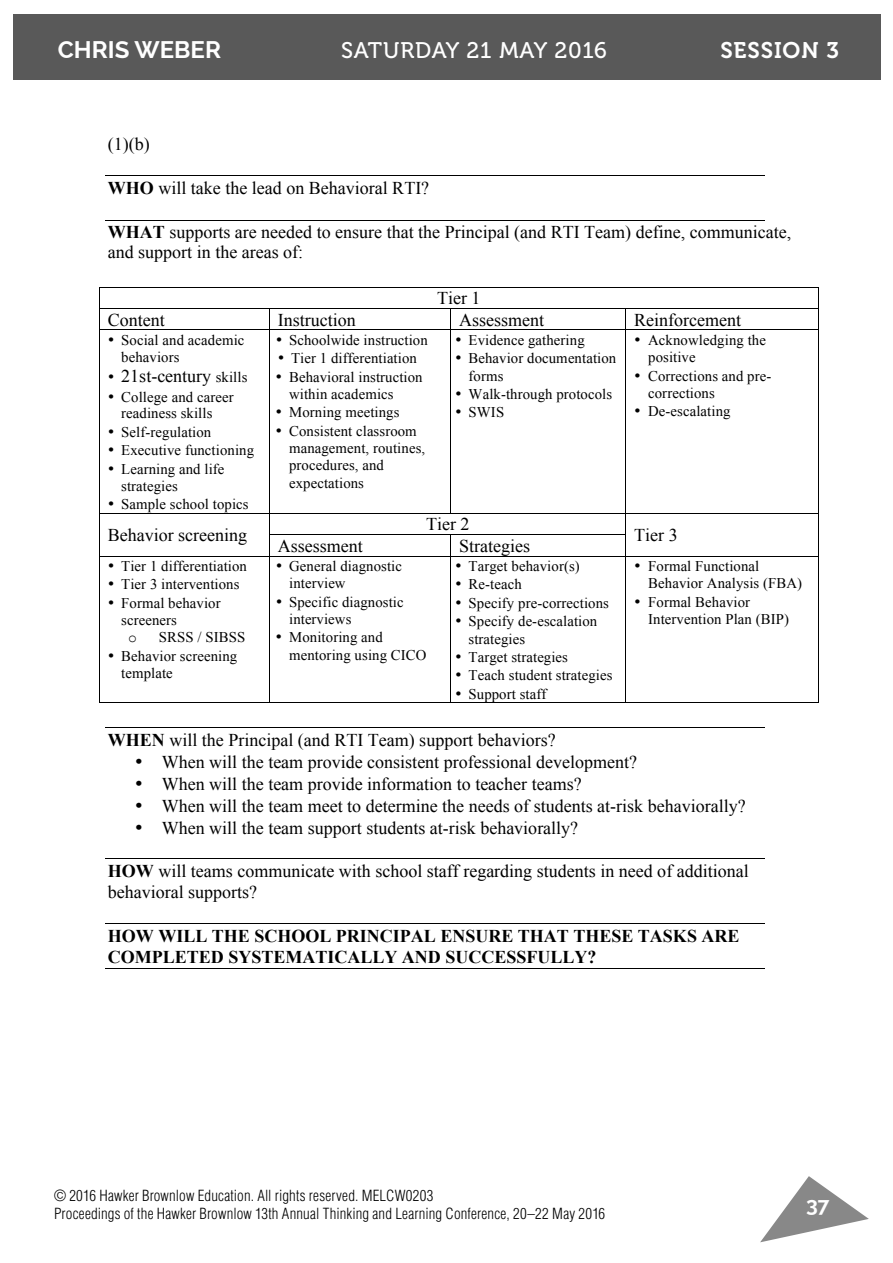
<style>
.page{position:relative;width:893px;height:1263px;background:#fff}
.page>*{position:absolute;margin:0;border:0;box-sizing:border-box;transform-origin:0 0}
.t1{font:700 24px "Raleway";color:#fff}
.t2{font:22.5px "Museo 500";letter-spacing:.04em;color:#fff}
.t3{font:22.5px "Museo 700";letter-spacing:.04em;color:#fff}
.t4{font:700 21px "Raleway";color:#fff}
.t5{font:18px/20.5px "Times New Roman";color:#000}
.t6{font:700 18px/20.9px "Times New Roman";color:#000}
.t7{font:300 condensed 15px/18px "Helvetica LT Std";letter-spacing:.01em;color:#000}
.t8{font:14.7px/17.2px "Times New Roman";letter-spacing:.005em;color:#000}
.t9{font:14.7px "Courier New";color:#000}
.s1{font-weight:700}
.s2{font-size:14.7px}
</style>
<div class="page">
<div style="left:13px;top:14px;width:867px;height:65px;background:#595959"></div>
<svg style="left:760px;top:1176px;width:109px;height:66px"></svg>
<hr style="left:106px;top:175px;width:659px;height:1px;background:#000">
<hr style="left:106px;top:220px;width:659px;height:1px;background:#000">
<hr style="left:99px;top:287px;width:719px;height:1px;background:#000">
<hr style="left:99px;top:308px;width:719px;height:1px;background:#000">
<svg style="left:99px;top:288px;width:1px;height:41px"></svg>
<svg style="left:269px;top:309px;width:1px;height:20px"></svg>
<svg style="left:818px;top:287px;width:1px;height:42px"></svg>
<hr style="left:99px;top:329px;width:719px;height:1px;background:#000">
<hr style="left:99px;top:330px;width:1px;height:183px;background:#000">
<hr style="left:269px;top:330px;width:1px;height:183px;background:#000">
<hr style="left:451px;top:330px;width:1px;height:183px;background:#000">
<hr style="left:626px;top:330px;width:1px;height:183px;background:#000">
<hr style="left:818px;top:330px;width:1px;height:183px;background:#000">
<hr style="left:99px;top:513px;width:719px;height:1px;background:#000">
<hr style="left:269px;top:534px;width:357px;height:1px;background:#000">
<svg style="left:99px;top:514px;width:1px;height:42px"></svg>
<svg style="left:269px;top:514px;width:1px;height:42px"></svg>
<svg style="left:818px;top:513px;width:1px;height:43px"></svg>
<hr style="left:99px;top:556px;width:719px;height:1px;background:#000">
<hr style="left:99px;top:556px;width:1px;height:146px;background:#000">
<hr style="left:99px;top:702px;width:170px;height:1px;background:#000">
<hr style="left:269px;top:556px;width:1px;height:146px;background:#000">
<hr style="left:270px;top:702px;width:181px;height:1px;background:#000">
<hr style="left:451px;top:556px;width:1px;height:146px;background:#000">
<hr style="left:451px;top:702px;width:175px;height:1px;background:#000">
<hr style="left:626px;top:556px;width:1px;height:146px;background:#000">
<hr style="left:626px;top:702px;width:192px;height:1px;background:#000">
<hr style="left:818px;top:556px;width:1px;height:146px;background:#000">
<hr style="left:106px;top:727px;width:659px;height:1px;background:#000">
<hr style="left:106px;top:858px;width:659px;height:1px;background:#000">
<hr style="left:106px;top:923px;width:659px;height:1px;background:#000">
<hr style="left:106px;top:968px;width:659px;height:1px;background:#000">
<h1 class="t1" style="left:58px;top:36px;width:165px">CHRIS WEBER</h1>
<h2 class="t2" style="left:341px;top:42px;width:267px">SATURDAY 21 MAY 2016</h2>
<h2 class="t3" style="left:720px;top:42px;width:120px">SESSION 3</h2>
<p class="t5" style="left:108px;top:134px;width:43px">(1)(b)</p>
<p class="t5" style="left:108px;top:177px;width:323px"><span class="s1">WHO</span> will take the lead on Behavioral RTI?</p>
<p class="t5" style="left:108px;top:221px;width:685px"><span class="s1">WHAT</span> supports are needed to ensure that the Principal (and RTI Team) define, communicate, and support in the areas of:</p>
<p class="t5" style="left:437px;top:287px;width:45px">Tier 1</p>
<p class="t5" style="left:108px;top:309px;width:59px">Content</p>
<p class="t5" style="left:278px;top:309px;width:79px">Instruction</p>
<p class="t5" style="left:459px;top:309px;width:86px">Assessment</p>
<p class="t5" style="left:634px;top:309px;width:108px">Reinforcement</p>
<p class="t8" style="left:121px;top:331px;width:125px;text-indent:-13px">• Social and academic behaviors</p>
<p class="t5" style="left:108px;top:366px;width:141px">• 21st-century <span class="s2">skills</span></p>
<p class="t8" style="left:108px;top:388px;width:127px;text-align:center">• College and career readiness skills</p>
<p class="t8" style="left:108px;top:423px;width:105px">• Self-regulation</p>
<p class="t8" style="left:108px;top:441px;width:148px">• Executive functioning</p>
<p class="t8" style="left:121px;top:460px;width:105px;text-indent:-13px">• Learning and life strategies</p>
<p class="t8" style="left:108px;top:495px;width:142px">• Sample school topics</p>
<p class="t8" style="left:276px;top:331px;width:154px">• Schoolwide instruction</p>
<p class="t8" style="left:278px;top:350px;width:141px">• Tier 1 differentiation</p>
<p class="t8" style="left:289px;top:368px;width:135px;text-indent:-13px">• Behavioral instruction within academics</p>
<p class="t8" style="left:276px;top:404px;width:125px">• Morning meetings</p>
<p class="t8" style="left:289px;top:422px;width:138px;text-indent:-13px">• Consistent classroom management, routines, procedures, and expectations</p>
<p class="t8" style="left:455px;top:331px;width:131px">• Evidence gathering</p>
<p class="t8" style="left:468px;top:350px;width:149px;text-indent:-13px">• Behavior documentation forms</p>
<p class="t8" style="left:455px;top:385px;width:159px">• Walk-through protocols</p>
<p class="t8" style="left:455px;top:404px;width:51px">• SWIS</p>
<p class="t8" style="left:648px;top:331px;width:119px;text-indent:-14px">• Acknowledging the positive</p>
<p class="t8" style="left:648px;top:367px;width:125px;text-indent:-14px">• Corrections and pre&shy;corrections</p>
<p class="t8" style="left:634px;top:403px;width:98px">• De-escalating</p>
<p class="t5" style="left:108px;top:524px;width:141px">Behavior screening</p>
<p class="t8" style="left:108px;top:557px;width:141px">• Tier 1 differentiation</p>
<p class="t8" style="left:108px;top:576px;width:133px">• Tier 3 interventions</p>
<p class="t8" style="left:121px;top:594px;width:101px;text-indent:-13px">• Formal behavior screeners</p>
<p class="t9" style="left:128px;top:629px;width:10px">o</p>
<p class="t8" style="left:159px;top:629px;width:88px">SRSS / SIBSS</p>
<p class="t8" style="left:121px;top:647px;width:118px;text-indent:-13px">• Behavior screening template</p>
<p class="t5" style="left:426px;top:513px;width:45px">Tier 2</p>
<p class="t5" style="left:278px;top:535px;width:86px">Assessment</p>
<p class="t5" style="left:459px;top:535px;width:72px">Strategies</p>
<p class="t8" style="left:289px;top:557px;width:114px;text-indent:-13px">• General diagnostic interview</p>
<p class="t8" style="left:289px;top:593px;width:116px;text-indent:-13px">• Specific diagnostic interviews</p>
<p class="t8" style="left:289px;top:629px;width:139px;text-indent:-13px">• Monitoring and mentoring using CICO</p>
<p class="t8" style="left:455px;top:557px;width:126px">• Target behavior(s)</p>
<p class="t8" style="left:455px;top:576px;width:68px">• Re-teach</p>
<p class="t8" style="left:455px;top:594px;width:155px">• Specify pre-corrections</p>
<p class="t8" style="left:469px;top:612px;width:130px;text-indent:-13px">• Specify de-escalation strategies</p>
<p class="t8" style="left:455px;top:648px;width:114px">• Target strategies</p>
<p class="t8" style="left:455px;top:666px;width:159px">• Teach student strategies</p>
<p class="t8" style="left:455px;top:685px;width:93px">• Support staff</p>
<p class="t5" style="left:634px;top:524px;width:45px">Tier 3</p>
<p class="t8" style="left:648px;top:557px;width:155px;text-indent:-14px">• Formal Functional<br>Behavior Analysis (FBA)</p>
<p class="t8" style="left:648px;top:593px;width:142px;text-indent:-14px">• Formal Behavior<br>Intervention Plan (BIP)</p>
<p class="t5" style="left:108px;top:729px;width:449px"><span class="s1">WHEN</span> will the Principal (and RTI Team) support behaviors?</p>
<p class="t5" style="left:135px;top:751px;width:504px">• When will the team provide consistent professional development?</p>
<p class="t5" style="left:135px;top:773px;width:448px">• When will the team provide information to teacher teams?</p>
<p class="t5" style="left:135px;top:795px;width:612px">• When will the team meet to determine the needs of students at-risk behaviorally?</p>
<p class="t5" style="left:135px;top:817px;width:445px">• When will the team support students at-risk behaviorally?</p>
<p class="t5" style="left:108px;top:860px;width:642px"><span class="s1">HOW</span> will teams communicate with school staff regarding students in need of additional behavioral supports?</p>
<p class="t6" style="left:108px;top:925px;width:633px">HOW WILL THE SCHOOL PRINCIPAL ENSURE THAT THESE TASKS ARE<br>COMPLETED SYSTEMATICALLY AND SUCCESSFULLY?</p>
<p class="t7" style="left:54px;top:1189px;width:553px">© 2016 Hawker Brownlow Education. All rights reserved. MELCW0203<br>Proceedings of the Hawker Brownlow 13th Annual Thinking and Learning Conference, 20–22 May 2016</p>
<h3 class="t4" style="left:806px;top:1193px;width:25px">37</h3>
</div>
